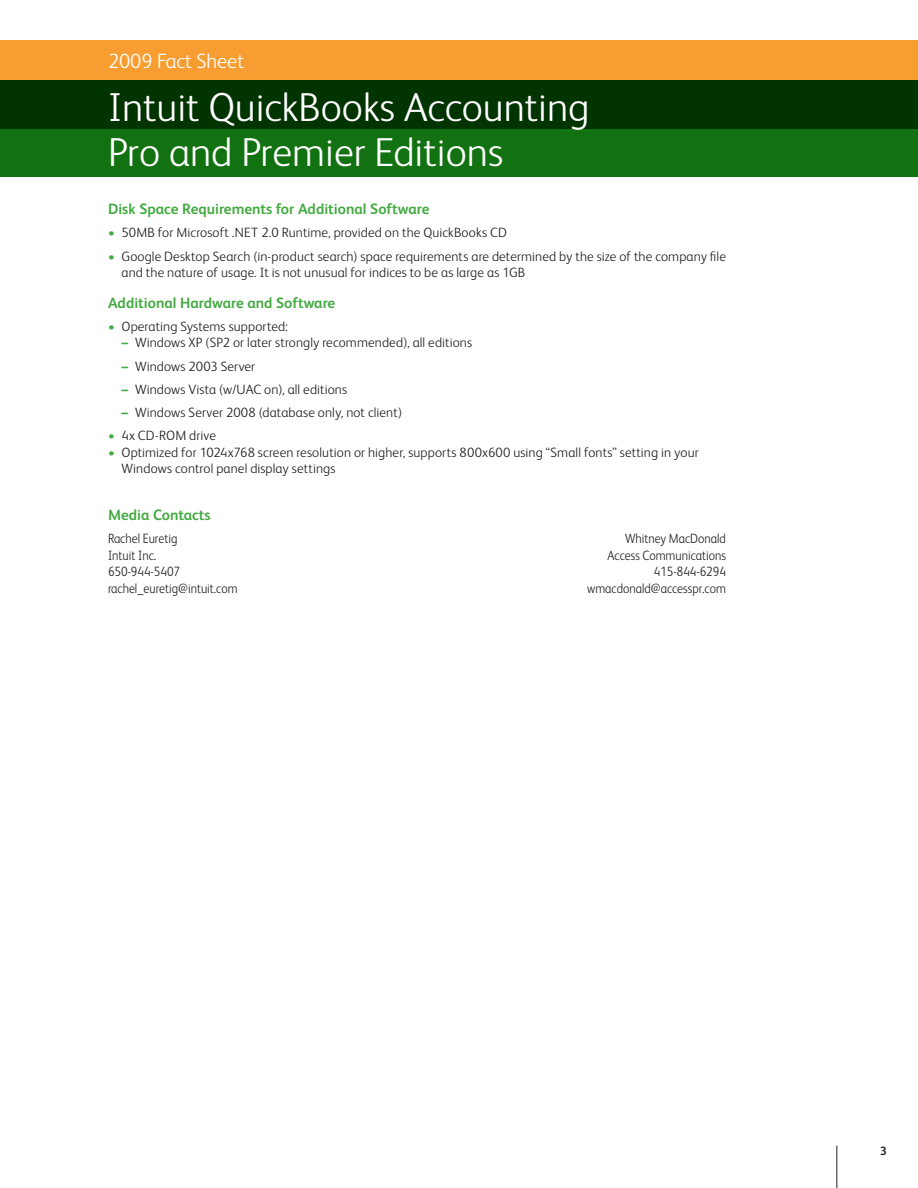
<style>
.page{position:relative;width:918px;height:1188px;background:#fff}
.page>*{position:absolute;margin:0;border:0;box-sizing:border-box;transform-origin:0 0}
.t1{font:300 40.5px/45px "FS Albert";color:#fff}
.t2{font:300 20.7px "FS Albert";color:#fff}
.Subheads{font:700 15px "FS Albert";color:#44aa42}
.Bullet_1{font:300 13.5px/16.5px "FS Albert";letter-spacing:.01em;color:#231f20}
.Table_-_bullet_1{font:300 13.5px/16.5px "FS Albert";letter-spacing:.01em;color:#231f20}
.Bullet_2{font:300 13.5px "FS Albert";letter-spacing:.01em;color:#231f20}
.contact{font:300 13.5px "FS Albert";color:#231f20;scale:.9 1}
.t3{font:700 12px "FS Albert";color:#231f20}
.s1{font-weight:700;color:#44aa42}
</style>
<div class="page">
<hr style="left:836px;top:1146px;width:1px;height:42px;background:#231f20">
<div style="left:0;top:40px;width:918px;height:40px;background:#f89d31"></div>
<div style="left:0;top:80px;width:918px;height:96px;background:#127111"></div>
<div style="left:0;top:80px;width:918px;height:48px;background:#023401"></div>
<h2 class="t2" style="left:108px;top:48px;width:138px">2009 Fact Sheet</h2>
<h1 class="t1" style="left:108px;top:83px;width:483px">Intuit QuickBooks Accounting<br>Pro and Premier Editions</h1>
<p class="Subheads" style="left:108px;top:199px;width:323px">Disk Space Requirements for Additional Software</p>
<p class="Bullet_1" style="left:108px;top:224px;width:400px"><span class="s1">•</span> 50MB for Microsoft .NET 2.0 Runtime, provided on the QuickBooks CD</p>
<p class="Bullet_1" style="left:122px;top:247px;width:606px;text-indent:-14px"><span class="s1">•</span> Google Desktop Search (in-product search) space requirements are determined by the size of the company file and the nature of usage. It is not unusual for indices to be as large as 1GB</p>
<p class="Subheads" style="left:108px;top:292px;width:229px">Additional Hardware and Software</p>
<p class="Table_-_bullet_1" style="left:108px;top:317px;width:182px"><span class="s1">•</span> Operating Systems supported:</p>
<p class="Bullet_2" style="left:122px;top:334px;width:352px"><span class="s1">–</span> Windows XP (SP2 or later strongly recommended), all editions</p>
<p class="Bullet_2" style="left:122px;top:357px;width:135px"><span class="s1">–</span> Windows 2003 Server</p>
<p class="Bullet_2" style="left:122px;top:380px;width:227px"><span class="s1">–</span> Windows Vista (w/UAC on), all editions</p>
<p class="Bullet_2" style="left:122px;top:404px;width:282px"><span class="s1">–</span> Windows Server 2008 (database only, not client)</p>
<p class="Table_-_bullet_1" style="left:108px;top:427px;width:110px"><span class="s1">•</span> 4x CD-ROM drive</p>
<p class="Table_-_bullet_1" style="left:122px;top:443px;width:579px;text-indent:-14px"><span class="s1">•</span> Optimized for 1024x768 screen resolution or higher, supports 800x600 using “Small fonts” setting in your<br>Windows control panel display settings</p>
<p class="Subheads" style="left:108px;top:505px;width:104px">Media Contacts</p>
<p class="contact" style="left:108px;top:530px;width:79px">Rachel Euretig</p>
<p class="contact" style="left:625px;top:530px;width:114px">Whitney MacDonald</p>
<p class="contact" style="left:108px;top:546px;width:55px">Intuit Inc.</p>
<p class="contact" style="left:608px;top:546px;width:133px">Access Communications</p>
<p class="contact" style="left:108px;top:563px;width:82px">650-944-5407</p>
<p class="contact" style="left:654px;top:563px;width:82px">415-844-6294</p>
<p class="contact" style="left:108px;top:579px;width:146px">rachel_euretig@intuit.com</p>
<p class="contact" style="left:587px;top:579px;width:156px">wmacdonald@accesspr.com</p>
<p class="t3" style="left:880px;top:1143px;width:8px">3</p>
</div>
